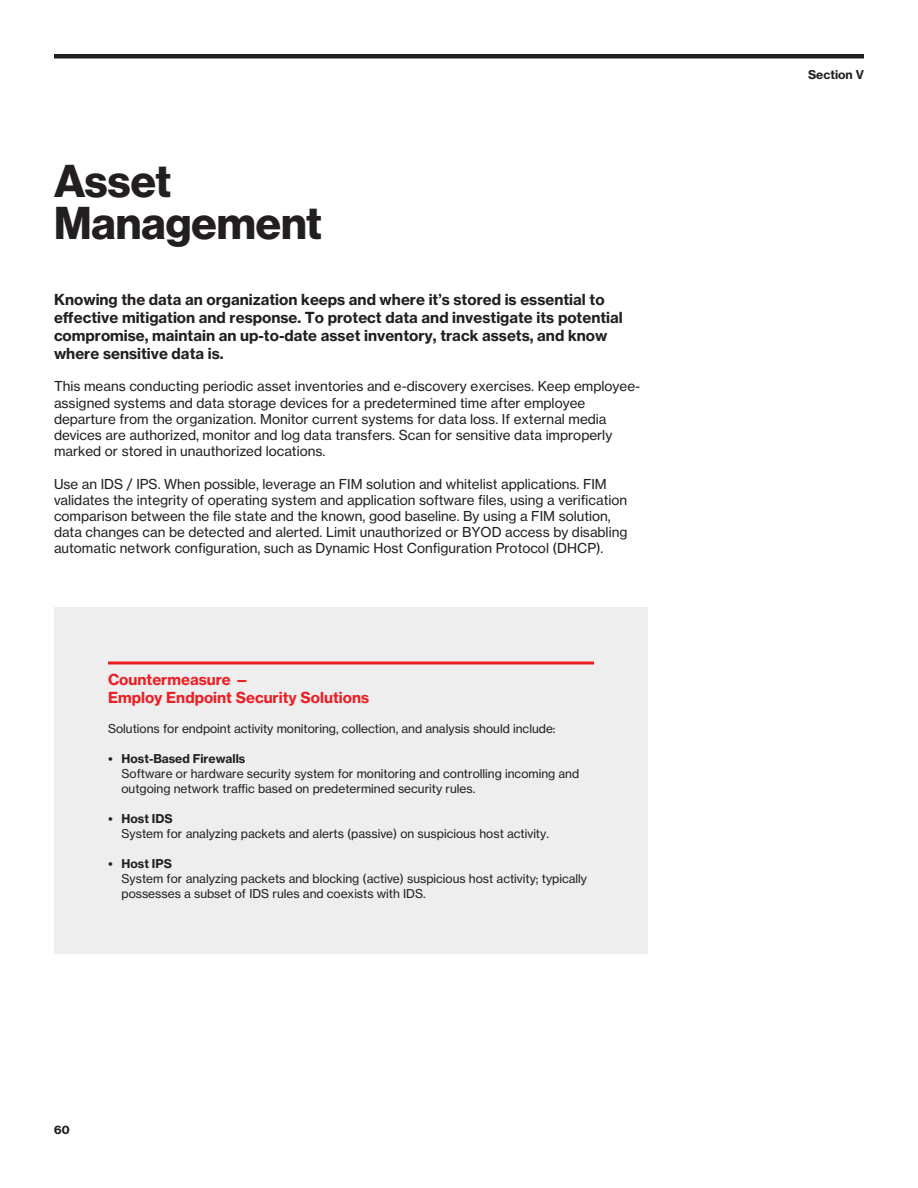
<style>
.page{position:relative;width:918px;height:1188px;background:#fff}
.page>*{position:absolute;margin:0;border:0;box-sizing:border-box;transform-origin:0 0}
.t1{font:45px/42.8px "N Haas Grotesk DS Std 75 Bd";color:#231f20}
.t2{font:15px/18px "N Haas Grotesk TX Std 75 Bd";color:#231f20}
.t3{font:15px/18px "N Haas Grotesk TX Std 75 Bd";color:#ee1d23}
.t4{font:13.5px/16.2px "N Haas Grotesk TX Std 55 Rg";color:#231f20}
.t5{font:12px/15px "N Haas Grotesk TX Std 55 Rg";color:#231f20}
.t6{font:12px "N Haas Grotesk TX Std 75 Bd";color:#231f20}
.t7{font:12px "N Haas Grotesk DS Std 75 Bd";color:#231f20}
</style>
<div class="page">
<hr style="left:54px;top:54px;width:810px;height:4px;background:#231f20">
<div style="left:54px;top:608px;width:594px;height:346px;background:#eeeeef"></div>
<hr style="left:108px;top:661px;width:486px;height:3px;background:#ee1d23">
<h1 class="t1" style="left:54px;top:160px;width:270px">Asset<br>Management</h1>
<p class="t2" style="left:54px;top:291px;width:570px">Knowing the data an organization keeps and where it’s stored is essential to effective mitigation and response. To protect data and investigate its potential compromise, maintain an up-to-date asset inventory, track assets, and know where sensitive data is.</p>
<p class="t4" style="left:54px;top:378px;width:588px">This means conducting periodic asset inventories and e-discovery exercises. Keep employee&shy;assigned systems and data storage devices for a predetermined time after employee departure from the organization. Monitor current systems for data loss. If external media devices are authorized, monitor and log data transfers. Scan for sensitive data improperly marked or stored in unauthorized locations.</p>
<p class="t4" style="left:54px;top:476px;width:575px">Use an IDS / IPS. When possible, leverage an FIM solution and whitelist applications. FIM validates the integrity of operating system and application software files, using a verification comparison between the file state and the known, good baseline. By using a FIM solution, data changes can be detected and alerted. Limit unauthorized or BYOD access by disabling automatic network configuration, such as Dynamic Host Configuration Protocol (DHCP).</p>
<p class="t3" style="left:108px;top:671px;width:263px">Countermeasure —<br>Employ Endpoint Security Solutions</p>
<p class="t5" style="left:108px;top:722px;width:449px">Solutions for endpoint activity monitoring, collection, and analysis should include:</p>
<p class="t6" style="left:108px;top:752px;width:139px">• Host-Based Firewalls</p>
<p class="t5" style="left:122px;top:767px;width:459px">Software or hardware security system for monitoring and controlling incoming and outgoing network traffic based on predetermined security rules.</p>
<p class="t6" style="left:108px;top:812px;width:66px">• Host IDS</p>
<p class="t5" style="left:122px;top:827px;width:429px">System for analyzing packets and alerts (passive) on suspicious host activity.</p>
<p class="t6" style="left:108px;top:857px;width:65px">• Host IPS</p>
<p class="t5" style="left:122px;top:872px;width:467px">System for analyzing packets and blocking (active) suspicious host activity; typically possesses a subset of IDS rules and coexists with IDS.</p>
<p class="t7" style="left:54px;top:1123px;width:17px">60</p>
<p class="t6" style="left:808px;top:67px;width:57px">Section V</p>
</div>
